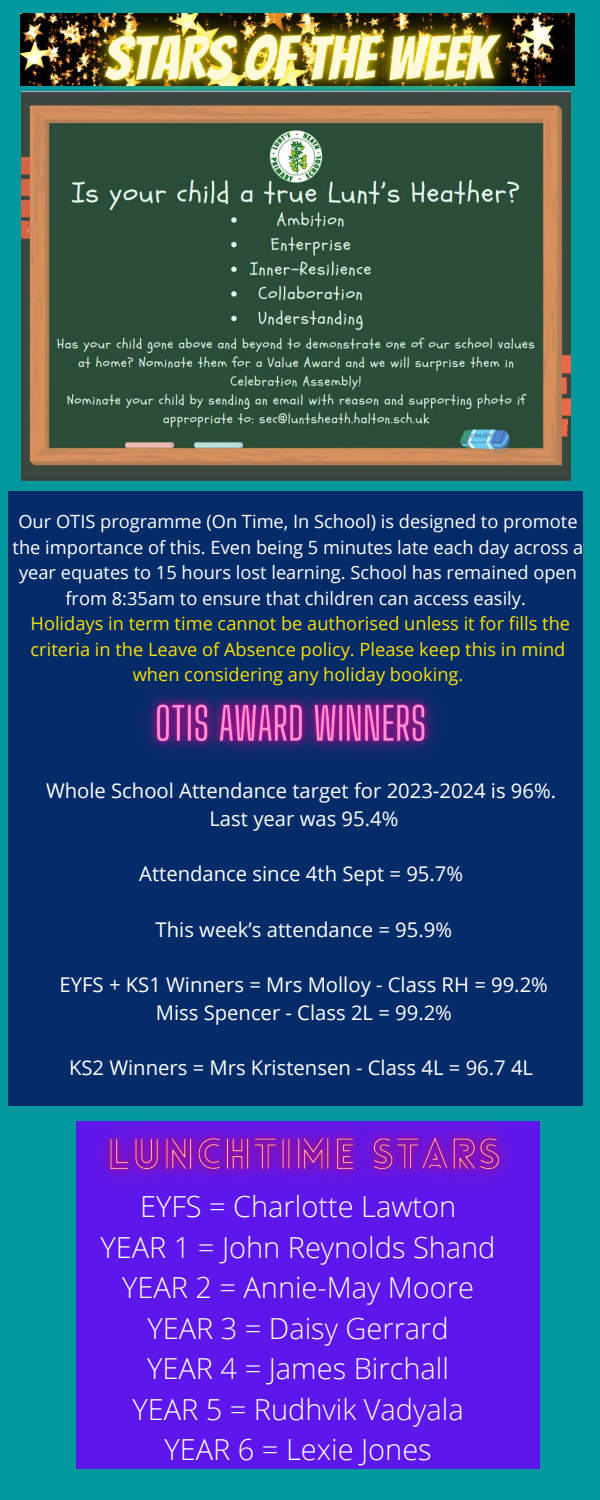
<style>
.page{position:relative;width:600px;height:1500px;background:#03989e}
.page>*{position:absolute;margin:0;border:0;box-sizing:border-box;transform-origin:0 0}
.t1{font:300 29px "Open Sans";color:#fff}
.t2{font:20.3px "Open Sans";color:#fff}
.t3{font:18.3px/25.5px "Open Sans";color:#fff;text-align:center}
.t4{font:18.3px/25.5px "Open Sans";color:#f9e105;text-align:center}
</style>
<div class="page">
<div style="left:9px;top:491px;width:574px;height:615px;background:#052c69"></div>
<img style="left:27px;top:13px;width:548px;height:78px">
<img style="left:145px;top:692px;width:291px;height:61px">
<div style="left:77px;top:1121px;width:463px;height:348px;background:#5e17eb"></div>
<img style="left:76px;top:1121px;width:430px;height:110px">
<img style="left:22px;top:91px;width:549px;height:390px">
<p class="t3" style="left:13px;top:508px;width:572px">Our OTIS programme (On Time, In School) is designed to promote the importance of this. Even being 5 minutes late each day across a year equates to 15 hours lost learning. School has remained open from 8:35am to ensure that children can access easily.</p>
<p class="t4" style="left:31px;top:610px;width:541px">Holidays in term time cannot be authorised unless it for fills the criteria in the Leave of Absence policy. Please keep this in mind when considering any holiday booking.</p>
<p class="t2" style="left:46px;top:776px;width:512px">Whole School Attendance target for 2023-2024 is 96%.</p>
<p class="t2" style="left:209px;top:804px;width:190px">Last year was 95.4%</p>
<p class="t2" style="left:139px;top:859px;width:325px">Attendance since 4th Sept = 95.7%</p>
<p class="t2" style="left:156px;top:915px;width:298px">This week’s attendance = 95.9%</p>
<p class="t2" style="left:60px;top:970px;width:490px">EYFS + KS1 Winners = Mrs Molloy - Class RH = 99.2%</p>
<p class="t2" style="left:156px;top:998px;width:298px">Miss Spencer - Class 2L = 99.2%</p>
<p class="t2" style="left:69px;top:1054px;width:466px">KS2 Winners = Mrs Kristensen - Class 4L = 96.7 4L</p>
<p class="t1" style="left:140px;top:1186px;width:317px">EYFS = Charlotte Lawton</p>
<p class="t1" style="left:101px;top:1227px;width:396px">YEAR 1 = John Reynolds Shand</p>
<p class="t1" style="left:122px;top:1267px;width:353px">YEAR 2 = Annie-May Moore</p>
<p class="t1" style="left:147px;top:1308px;width:303px">YEAR 3 = Daisy Gerrard</p>
<p class="t1" style="left:147px;top:1348px;width:303px">YEAR 4 = James Birchall</p>
<p class="t1" style="left:132px;top:1389px;width:333px">YEAR 5 = Rudhvik Vadyala</p>
<p class="t1" style="left:165px;top:1429px;width:269px">YEAR 6 = Lexie Jones</p>
</div>
